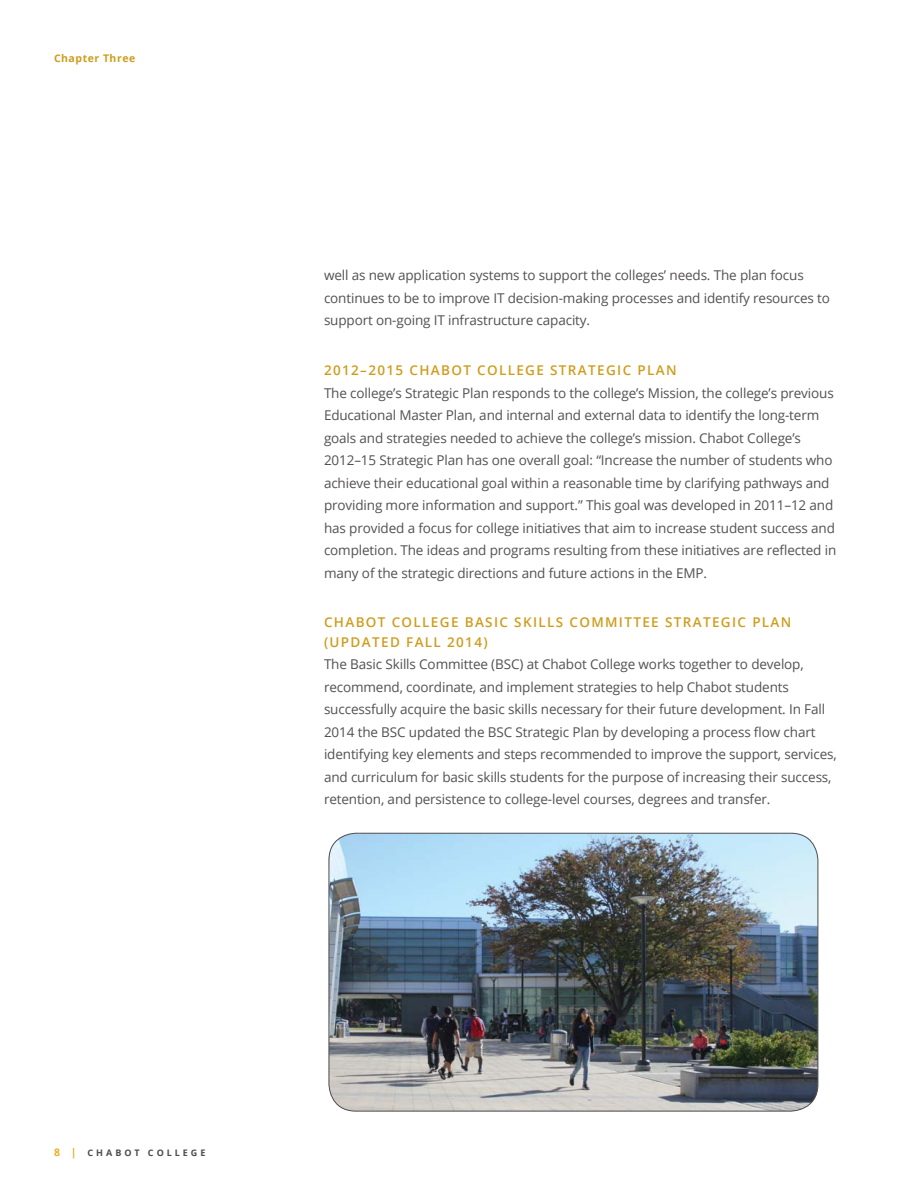
<style>
.page{position:relative;width:918px;height:1188px;background:#fff}
.page>*{position:absolute;margin:0;border:0;box-sizing:border-box;transform-origin:0 0}
.t1{font:13.5px/22.5px "Open Sans";letter-spacing:-.01em;color:#535050}
.t2{font:600 13.5px/19.5px "Open Sans";letter-spacing:.1em;color:#ce9d1d}
.t3{font:700 10.5px "Open Sans";letter-spacing:.05em;color:#ce9d1d}
.t4{font:700 9px "Open Sans";letter-spacing:.33em;color:#4c4c4e}
.s1{font-size:10.5px;color:#e8af21}
</style>
<div class="page">
<img style="left:329px;top:833px;width:489px;height:278px;border-radius:27px">
<div style="left:329px;top:833px;width:489px;height:279px;border:1px solid #4c4c4e;border-radius:27px"></div>
<p class="t3" style="left:54px;top:51px;width:83px">Chapter Three</p>
<p class="t1" style="left:324px;top:264px;width:508px">well as new application systems to support the colleges’ needs. The plan focus continues to be to improve IT decision-making processes and identify resources to support on-going IT infrastructure capacity.</p>
<p class="t2" style="left:324px;top:360px;width:354px">2012–2015 CHABOT COLLEGE STRATEGIC PLAN</p>
<p class="t1" style="left:324px;top:381px;width:514px">The college’s Strategic Plan responds to the college’s Mission, the college’s previous Educational Master Plan, and internal and external data to identify the long-term goals and strategies needed to achieve the college’s mission. Chabot College’s 2012–15 Strategic Plan has one overall goal: “Increase the number of students who achieve their educational goal within a reasonable time by clarifying pathways and providing more information and support.” This goal was developed in 2011–12 and has provided a focus for college initiatives that aim to increase student success and completion. The ideas and programs resulting from these initiatives are reflected in many of the strategic directions and future actions in the EMP.</p>
<p class="t2" style="left:324px;top:612px;width:469px">CHABOT COLLEGE BASIC SKILLS COMMITTEE STRATEGIC PLAN (UPDATED FALL 2014)</p>
<p class="t1" style="left:324px;top:653px;width:514px">The Basic Skills Committee (BSC) at Chabot College works together to develop, recommend, coordinate, and implement strategies to help Chabot students successfully acquire the basic skills necessary for their future development. In Fall 2014 the BSC updated the BSC Strategic Plan by developing a process flow chart identifying key elements and steps recommended to improve the support, services, and curriculum for basic skills students for the purpose of increasing their success, retention, and persistence to college-level courses, degrees and transfer.</p>
<p class="t4" style="left:54px;top:1146px;width:153px"><span class="s1">8 |</span> CHABOT COLLEGE</p>
</div>
